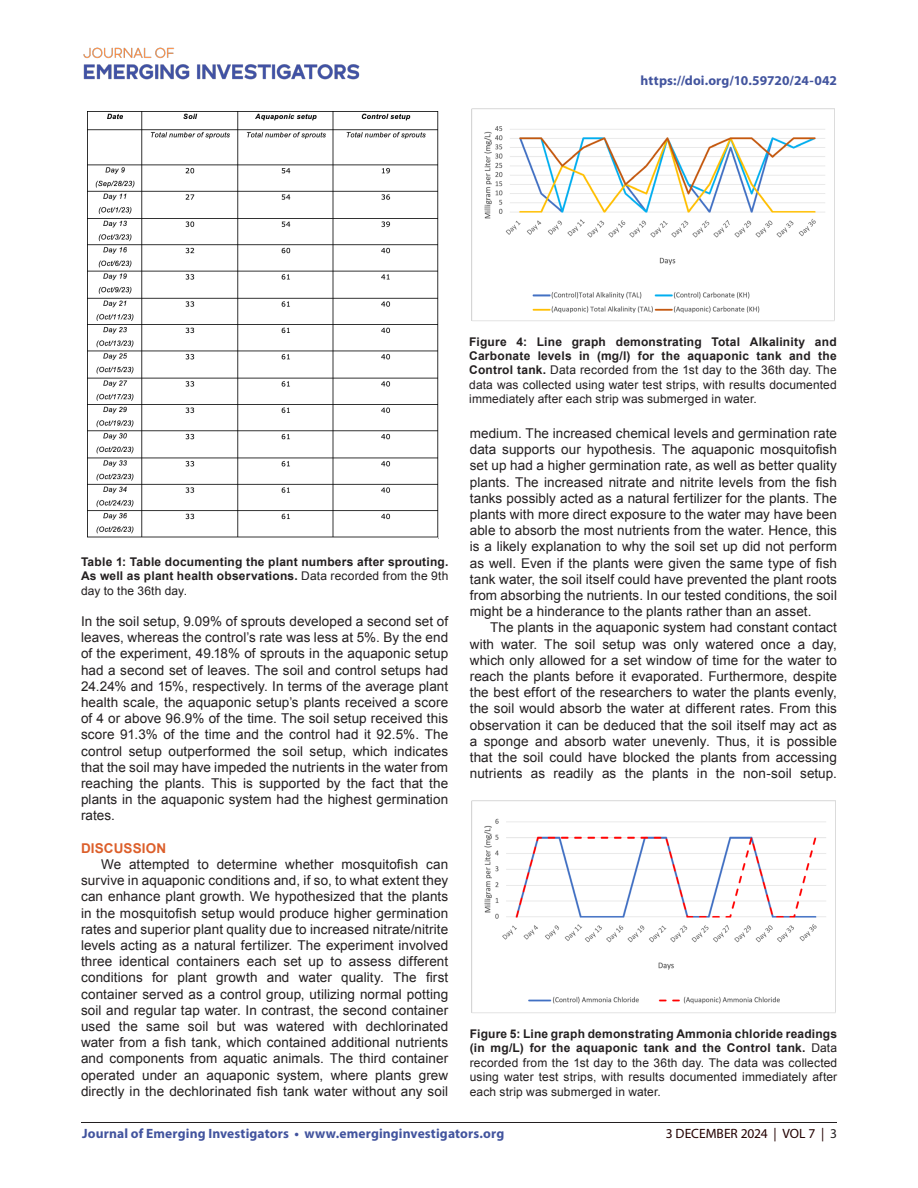
<style>
.page{position:relative;width:918px;height:1188px;background:#fff}
.page>*{position:absolute;margin:0;border:0;box-sizing:border-box;transform-origin:0 0}
.t1{font:13.5px/16.2px "Arial";letter-spacing:.005em;color:#231f20;text-align:justify}
.t2{font:700 13.5px "Myriad Pro";letter-spacing:.01em;color:#42549e}
.t3{font:13.5px "Myriad Pro";letter-spacing:-.005em;color:#230000}
.t4{font:700 13.5px "Arial";letter-spacing:.015em;color:#dc5f2b}
.t5{font:12px/14.4px "Arial";letter-spacing:.01em;color:#231f20;text-align:justify}
.t6{font:700 12px/14.4px "Arial";letter-spacing:.02em;color:#231f20;text-align:justify}
.s1{font-weight:400}
.s2{font-weight:700}
.s3{color:#231f20}
</style>
<div class="page">
<hr style="left:81px;top:1122px;width:756px;height:1px;background:#231f20">
<img style="left:83px;top:47px;width:277px;height:33px">
<img style="left:87px;top:111px;width:351px;height:427px">
<img style="left:471px;top:108px;width:364px;height:213px">
<img style="left:472px;top:800px;width:364px;height:213px">
<p class="t2" style="left:641px;top:72px;width:198px">https://doi.org/10.59720/24-042</p>
<p class="t6" style="left:81px;top:555px;width:369px">Table 1: Table documenting the plant numbers after sprouting.<br>As well as plant health observations. <span class="s1">Data recorded from the 9th day to the 36th day.</span></p>
<p class="t1" style="left:81px;top:613px;width:369px">In the soil setup, 9.09% of sprouts developed a second set of leaves, whereas the control’s rate was less at 5%. By the end of the experiment, 49.18% of sprouts in the aquaponic setup had a second set of leaves. The soil and control setups had 24.24% and 15%, respectively. In terms of the average plant health scale, the aquaponic setup’s plants received a score of 4 or above 96.9% of the time. The soil setup received this score 91.3% of the time and the control had it 92.5%. The control setup outperformed the soil setup, which indicates that the soil may have impeded the nutrients in the water from reaching the plants. This is supported by the fact that the plants in the aquaponic system had the highest germination rates.</p>
<p class="t4" style="left:81px;top:839px;width:87px">DISCUSSION</p>
<p class="t1" style="left:81px;top:856px;width:369px;text-indent:20px">We attempted to determine whether mosquitofish can survive in aquaponic conditions and, if so, to what extent they can enhance plant growth. We hypothesized that the plants in the mosquitofish setup would produce higher germination rates and superior plant quality due to increased nitrate/nitrite levels acting as a natural fertilizer. The experiment involved three identical containers each set up to assess different conditions for plant growth and water quality. The first container served as a control group, utilizing normal potting soil and regular tap water. In contrast, the second container used the same soil but was watered with dechlorinated water from a fish tank, which contained additional nutrients and components from aquatic animals. The third container operated under an aquaponic system, where plants grew directly in the dechlorinated fish tank water without any soil</p>
<p class="t5" style="left:469px;top:334px;width:369px"><span class="s2">Figure 4: Line graph demonstrating Total Alkalinity and Carbonate levels in (mg/l) for the aquaponic tank and the Control tank.</span> Data recorded from the 1st day to the 36th day. The data was collected using water test strips, with results documented immediately after each strip was submerged in water.</p>
<p class="t1" style="left:470px;top:425px;width:369px">medium. The increased chemical levels and germination rate data supports our hypothesis. The aquaponic mosquitofish set up had a higher germination rate, as well as better quality plants. The increased nitrate and nitrite levels from the fish tanks possibly acted as a natural fertilizer for the plants. The plants with more direct exposure to the water may have been able to absorb the most nutrients from the water. Hence, this is a likely explanation to why the soil set up did not perform as well. Even if the plants were given the same type of fish tank water, the soil itself could have prevented the plant roots from absorbing the nutrients. In our tested conditions, the soil might be a hinderance to the plants rather than an asset.</p>
<p class="t1" style="left:470px;top:620px;width:369px;text-indent:20px">The plants in the aquaponic system had constant contact with water. The soil setup was only watered once a day, which only allowed for a set window of time for the water to reach the plants before it evaporated. Furthermore, despite the best effort of the researchers to water the plants evenly, the soil would absorb the water at different rates. From this observation it can be deduced that the soil itself may act as a sponge and absorb water unevenly. Thus, it is possible that the soil could have blocked the plants from accessing nutrients as readily as the plants in the non-soil setup.</p>
<p class="t5" style="left:470px;top:1027px;width:369px"><span class="s2">Figure 5: Line graph demonstrating Ammonia chloride readings (in mg/L) for the aquaponic tank and the Control tank.</span> Data recorded from the 1st day to the 36th day. The data was collected using water test strips, with results documented immediately after each strip was submerged in water.</p>
<p class="t2" style="left:82px;top:1125px;width:424px">Journal of Emerging Investigators • www.emerginginvestigators.org</p>
<p class="t3" style="left:666px;top:1125px;width:173px">3 DECEMBER 2024 | VOL 7 | <span class="s3">3</span></p>
</div>
